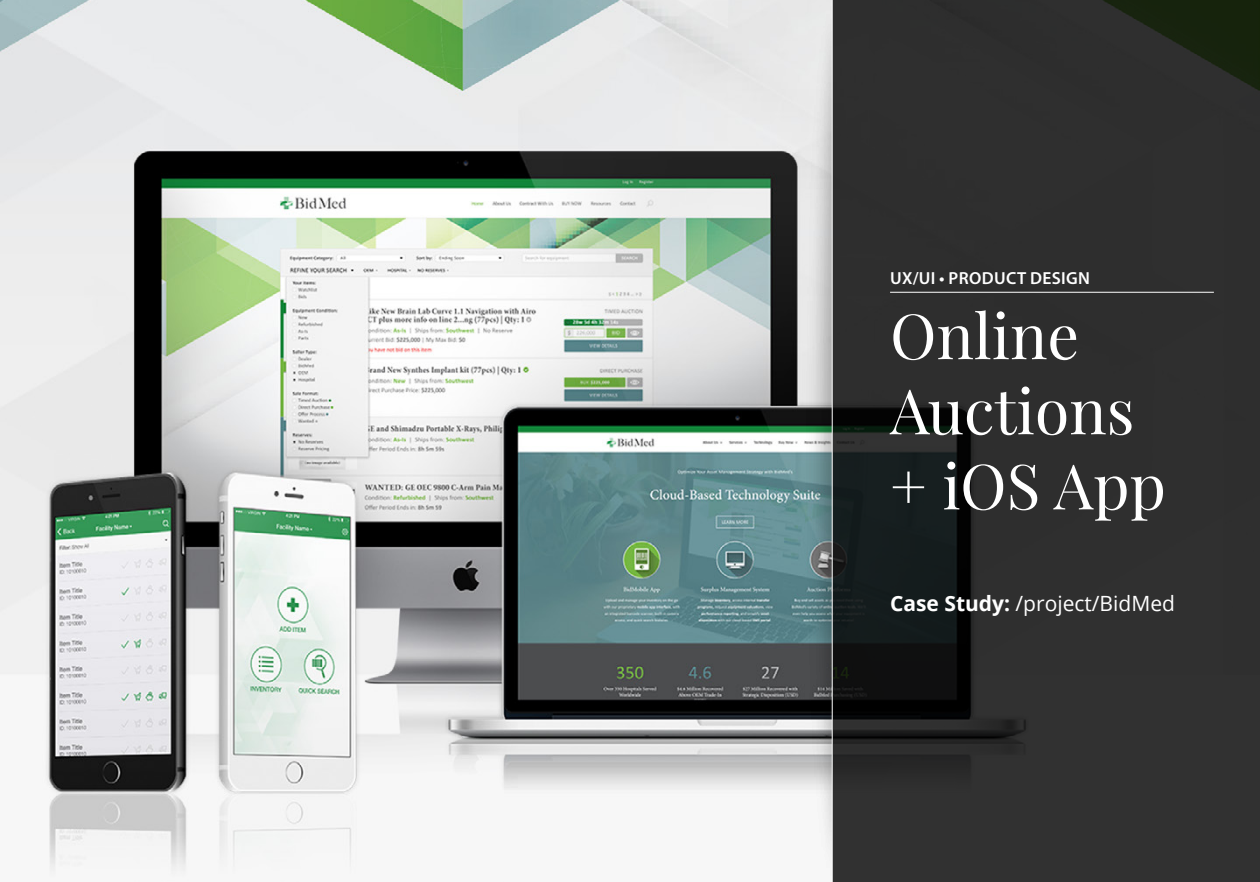
<style>
.page{position:relative;width:1260px;height:882px;background:#fff}
.page>*{position:absolute;margin:0;border:0;box-sizing:border-box;transform-origin:0 0}
.t1{font:62.65px/75.1px "Playfair Display";color:#fff}
.t2{font:21px "Open Sans";color:#fff}
.t3{font:600 17.5px "Myriad Pro";letter-spacing:.02em;color:#fff}
.s1{font-weight:700}
</style>
<div class="page">
<img style="left:0;top:0;width:801px;height:876px">
<svg style="left:833px;top:0;width:427px;height:882px;background:#2a2b2b"></svg>
<img style="left:801px;top:0;width:31px;height:863px">
<hr style="left:890px;top:292px;width:324px;height:1px;background:#fff">
<p class="t3" style="left:890px;top:267px;width:201px">UX/UI • PRODUCT DESIGN</p>
<h1 class="t1" style="left:890px;top:298px;width:277px">Online<br>Auctions + iOS App</h1>
<p class="t2" style="left:890px;top:589px;width:286px"><span class="s1">Case Study:</span> /project/BidMed</p>
</div>
